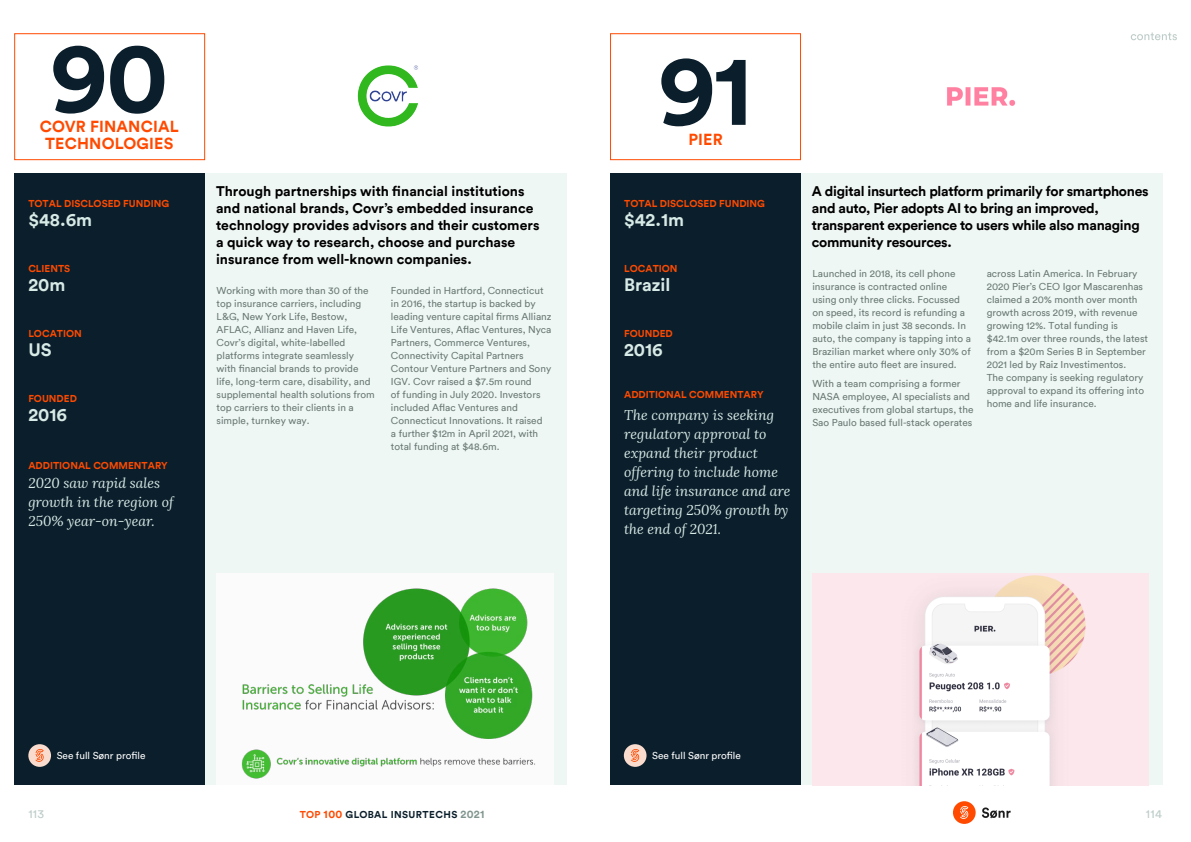
<style>
.page{position:relative;width:1191px;height:842px;background:#fff}
.page>*{position:absolute;margin:0;border:0;box-sizing:border-box;transform-origin:0 0}
.t1{font:700 100px "Circular";color:#0b1e2b}
.t2{font:700 18px "Circular";color:#d7eae6}
.t3{font:700 16px "Circular";letter-spacing:.01em;color:#ff4a00}
.t4{font:700 14px/17px "Circular";color:#000}
.t5{font:italic 14px/19px "Lora";color:#d7eae6}
.t6{font:700 14px/17px "Circular";letter-spacing:-.02em;color:#000}
.t7{font:12px "Circular";letter-spacing:.03em;color:#bdccc9}
.t8{font:10px/13px "Circular";color:#6a7a75}
.t9{font:700 10px "Circular";color:#ff4a00}
.t10{font:10px "Circular";color:#fff}
.t11{font:700 10px "Circular";letter-spacing:.04em;color:#0b1e2b}
.s1{color:#ff4a00}
.s2{font-size:11px;color:#ff4a00}
.s3{font-size:11px;color:#829690}
</style>
<div class="page">
<div style="left:204px;top:173px;width:363px;height:612px;background:#eff7f5"></div>
<div style="left:800px;top:173px;width:363px;height:612px;background:#eff7f5"></div>
<div style="left:14px;top:33px;width:191px;height:127px;border:1px solid #ff4a00"></div>
<div style="left:610px;top:33px;width:191px;height:127px;border:1px solid #ff4a00"></div>
<div style="left:14px;top:173px;width:190px;height:612px;background:#0b1e2b"></div>
<div style="left:610px;top:173px;width:190px;height:612px;background:#0b1e2b"></div>
<svg style="left:982px;top:807px;width:28px;height:11px"></svg>
<div style="left:953px;top:801px;width:22px;height:23px;background:#ff4a00;border-radius:50%"></div>
<svg style="left:960px;top:806px;width:8px;height:13px"></svg>
<div style="left:216px;top:573px;width:338px;height:212px;background:#fbfbfb"></div>
<img style="left:241px;top:588px;width:294px;height:191px">
<img style="left:357px;top:65px;width:61px;height:62px">
<div style="left:28px;top:744px;width:23px;height:23px;background:#fadccf;border-radius:50%"></div>
<svg style="left:35px;top:749px;width:9px;height:13px"></svg>
<img style="left:812px;top:573px;width:336px;height:212px">
<img style="left:947px;top:87px;width:69px;height:19px">
<div style="left:624px;top:744px;width:22px;height:23px;background:#fadccf;border-radius:50%"></div>
<svg style="left:631px;top:749px;width:8px;height:13px"></svg>
<svg style="left:1130px;top:32px;width:46px;height:8px"></svg>
<h1 class="t1" style="left:50px;top:8px;width:120px">90</h1>
<h3 class="t3" style="left:45px;top:133px;width:130px">TECHNOLOGIES</h3>
<h3 class="t3" style="left:40px;top:116px;width:140px">COVR FINANCIAL</h3>
<p class="t9" style="left:28px;top:197px;width:142px">TOTAL DISCLOSED FUNDING</p>
<h2 class="t2" style="left:28px;top:207px;width:65px">$48.6m</h2>
<p class="t9" style="left:28px;top:262px;width:43px">CLIENTS</p>
<h2 class="t2" style="left:28px;top:272px;width:38px">20m</h2>
<p class="t9" style="left:28px;top:327px;width:55px">LOCATION</p>
<h2 class="t2" style="left:28px;top:337px;width:25px">US</h2>
<p class="t9" style="left:28px;top:392px;width:50px">FOUNDED</p>
<h2 class="t2" style="left:28px;top:402px;width:40px">2016</h2>
<p class="t9" style="left:28px;top:459px;width:141px">ADDITIONAL COMMENTARY</p>
<h3 class="t5" style="left:28px;top:473px;width:147px">2020 saw rapid sales growth in the region of<br>250% year-on-year.</h3>
<h3 class="t4" style="left:216px;top:182px;width:325px">Through partnerships with financial institutions and national brands, Covr’s embedded insurance technology provides advisors and their customers a quick way to research, choose and purchase insurance from well-known companies.</h3>
<p class="t8" style="left:216px;top:284px;width:160px">Working with more than 30 of the top insurance carriers, including<br>L&amp;G, New York Life, Bestow,<br>AFLAC, Allianz and Haven Life,<br>Covr’s digital, white-labelled platforms integrate seamlessly with financial brands to provide life, long-term care, disability, and supplemental health solutions from top carriers to their clients in a simple, turnkey way.</p>
<p class="t8" style="left:391px;top:284px;width:162px">Founded in Hartford, Connecticut in 2016, the startup is backed by leading venture capital firms Allianz<br>Life Ventures, Aflac Ventures, Nyca<br>Partners, Commerce Ventures,<br>Connectivity Capital Partners<br>Contour Venture Partners and Sony<br>IGV. Covr raised a $7.5m round<br>of funding in July 2020. Investors included Aflac Ventures and<br>Connecticut Innovations. It raised<br>a further $12m in April 2021, with total funding at $48.6m.</p>
<h1 class="t1" style="left:658px;top:21px;width:96px">91</h1>
<h3 class="t3" style="left:688px;top:128px;width:36px">PIER</h3>
<p class="t9" style="left:624px;top:197px;width:142px">TOTAL DISCLOSED FUNDING</p>
<h2 class="t2" style="left:624px;top:207px;width:61px">$42.1m</h2>
<p class="t9" style="left:624px;top:262px;width:55px">LOCATION</p>
<h2 class="t2" style="left:624px;top:272px;width:48px">Brazil</h2>
<p class="t9" style="left:624px;top:327px;width:50px">FOUNDED</p>
<h2 class="t2" style="left:624px;top:337px;width:40px">2016</h2>
<p class="t9" style="left:624px;top:388px;width:141px">ADDITIONAL COMMENTARY</p>
<h3 class="t5" style="left:624px;top:405px;width:168px">The company is seeking regulatory approval to expand their product offering to include home and life insurance and are targeting 250% growth by the end of 2021.</h3>
<h3 class="t6" style="left:812px;top:182px;width:338px">A digital insurtech platform primarily for smartphones and auto, Pier adopts AI to bring an improved, transparent experience to users while also managing community resources.</h3>
<p class="t8" style="left:812px;top:267px;width:160px">Launched in 2018, its cell phone insurance is contracted online using only three clicks. Focussed on speed, its record is refunding a mobile claim in just 38 seconds. In auto, the company is tapping into a Brazilian market where only 30% of the entire auto fleet are insured.</p>
<p class="t8" style="left:812px;top:376px;width:163px">With a team comprising a former NASA employee, AI specialists and executives from global startups, the Sao Paulo based full-stack operates</p>
<p class="t8" style="left:986px;top:267px;width:163px">across Latin America. In February<br>2020 Pier’s CEO Igor Mascarenhas claimed a 20% month over month growth across 2019, with revenue growing 12%. Total funding is $42.1m over three rounds, the latest from a $20m Series B in September<br>2021 led by Raiz Investimentos.<br>The company is seeking regulatory approval to expand its offering into home and life insurance.</p>
<p class="t10" style="left:57px;top:749px;width:90px">See full Sønr profile</p>
<p class="t10" style="left:652px;top:749px;width:90px">See full Sønr profile</p>
<p class="t7" style="left:28px;top:805px;width:17px">113</p>
<p class="t11" style="left:300px;top:807px;width:186px"><span class="s1">TOP</span> <span class="s2">100</span> GLOBAL INSURTECHS <span class="s3">2021</span></p>
<p class="t7" style="left:1145px;top:805px;width:18px">114</p>
</div>
